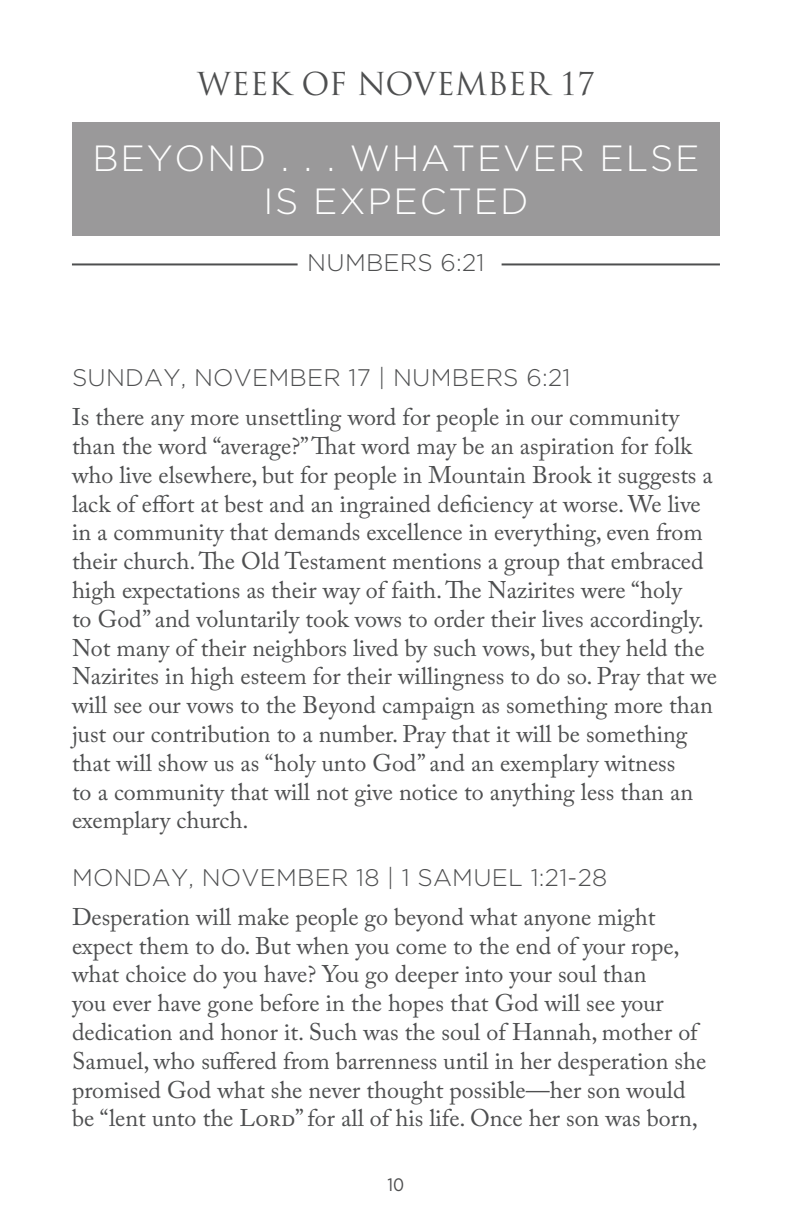
<style>
.page{position:relative;width:792px;height:1224px;background:#fff}
.page>*{position:absolute;margin:0;border:0;box-sizing:border-box;transform-origin:0 0}
.t1{font:300 36.4px/43.6px "Gotham";letter-spacing:.05em;color:#fff;text-align:center}
.t2{font:30.8px "Trajan Pro";color:#4e4f50}
.t3{font:24px/28.8px "Adobe Caslon Pro";color:#4e4f50}
.t4{font:300 24px "Gotham";letter-spacing:.01em;color:#4e4f50}
.t5{font:18px "Gotham Narrow";color:#4e4f50}
</style>
<div class="page">
<div style="left:72px;top:122px;width:648px;height:113px;background:#9a999a"></div>
<hr style="left:502px;top:263px;width:218px;height:2px;background:#4e4f50">
<hr style="left:72px;top:263px;width:226px;height:2px;background:#4e4f50">
<p class="t2" style="left:197px;top:64px;width:399px">WEEK OF NOVEMBER 17</p>
<p class="t1" style="left:92px;top:136px;width:609px">BEYOND . . . WHATEVER ELSE<br>IS EXPECTED</p>
<p class="t4" style="left:307px;top:250px;width:179px">NUMBERS 6:21</p>
<p class="t4" style="left:72px;top:365px;width:500px">SUNDAY, NOVEMBER 17 | NUMBERS 6:21</p>
<p class="t3" style="left:72px;top:403px;width:647px">Is there any more unsettling word for people in our community than the word “average?” That word may be an aspiration for folk who live elsewhere, but for people in Mountain Brook it suggests a lack of effort at best and an ingrained deficiency at worse. We live in a community that demands excellence in everything, even from their church. The Old Testament mentions a group that embraced high expectations as their way of faith. The Nazirites were “holy<br>to God” and voluntarily took vows to order their lives accordingly.<br>Not many of their neighbors lived by such vows, but they held the Nazirites in high esteem for their willingness to do so. Pray that we will see our vows to the Beyond campaign as something more than just our contribution to a number. Pray that it will be something that will show us as “holy unto God” and an exemplary witness<br>to a community that will not give notice to anything less than an exemplary church.</p>
<p class="t4" style="left:72px;top:864px;width:537px">MONDAY, NOVEMBER 18 | 1 SAMUEL 1:21-28</p>
<p class="t3" style="left:72px;top:902px;width:636px">Desperation will make people go beyond what anyone might expect them to do. But when you come to the end of your rope, what choice do you have? You go deeper into your soul than<br>you ever have gone before in the hopes that God will see your dedication and honor it. Such was the soul of Hannah, mother of Samuel, who suffered from barrenness until in her desperation she promised God what she never thought possible—her son would be “lent unto the Lord” for all of his life. Once her son was born,</p>
<p class="t5" style="left:388px;top:1174px;width:18px">10</p>
</div>
